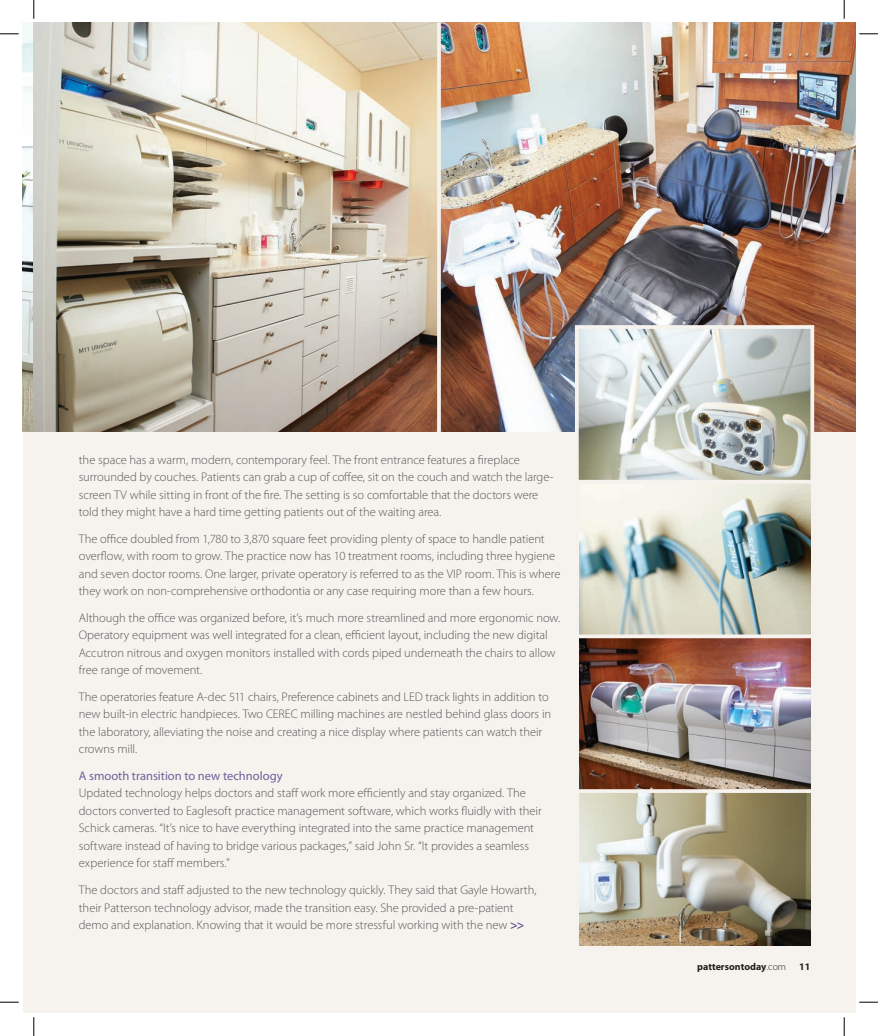
<style>
.page{position:relative;width:878px;height:1036px;background:#fff}
.page>*{position:absolute;margin:0;border:0;box-sizing:border-box;transform-origin:0 0}
.t1{font:300 12.5px/17.5px "Myriad Pro";letter-spacing:-.005em;color:#57585a}
.t2{font:12.5px "Myriad Pro";color:#68649d}
.t3{font:700 10px "Myriad Pro";color:#231f20}
.s1{font-weight:600;color:#4c4c8c}
.s2{font-weight:300}
</style>
<div class="page">
<div style="left:23px;top:23px;width:832px;height:990px;background:#f6f2ed"></div>
<img style="left:23px;top:23px;width:832px;height:408px">
<svg style="left:437px;top:23px;width:4px;height:409px"></svg>
<img style="left:579px;top:483px;width:232px;height:462px">
<img style="left:580px;top:330px;width:229px;height:148px">
<div style="left:575px;top:325px;width:239px;height:158px;border:4px solid #f6f2ed"></div>
<svg style="left:579px;top:634px;width:232px;height:4px"></svg>
<svg style="left:579px;top:788px;width:232px;height:4px"></svg>
<svg style="left:0;top:33px;width:19px;height:2px"></svg>
<svg style="left:859px;top:33px;width:19px;height:2px"></svg>
<svg style="left:0;top:1001px;width:19px;height:1px"></svg>
<svg style="left:859px;top:1001px;width:19px;height:1px"></svg>
<svg style="left:33px;top:0;width:2px;height:19px"></svg>
<svg style="left:33px;top:1017px;width:2px;height:18px"></svg>
<svg style="left:843px;top:0;width:2px;height:19px"></svg>
<svg style="left:843px;top:1017px;width:2px;height:18px"></svg>
<p class="t1" style="left:79px;top:450px;width:476px">the space has a warm, modern, contemporary feel. The front entrance features a fireplace surrounded by couches. Patients can grab a cup of coffee, sit on the couch and watch the large&shy;screen TV while sitting in front of the fire. The setting is so comfortable that the doctors were told they might have a hard time getting patients out of the waiting area.</p>
<p class="t1" style="left:79px;top:529px;width:483px">The office doubled from 1,780 to 3,870 square feet providing plenty of space to handle patient overflow, with room to grow. The practice now has 10 treatment rooms, including three hygiene and seven doctor rooms. One larger, private operatory is referred to as the VIP room. This is where they work on non-comprehensive orthodontia or any case requiring more than a few hours.</p>
<p class="t1" style="left:79px;top:608px;width:483px">Although the office was organized before, it’s much more streamlined and more ergonomic now.<br>Operatory equipment was well integrated for a clean, efficient layout, including the new digital Accutron nitrous and oxygen monitors installed with cords piped underneath the chairs to allow free range of movement.</p>
<p class="t1" style="left:79px;top:687px;width:474px">The operatories feature A-dec 511 chairs, Preference cabinets and LED track lights in addition to new built-in electric handpieces. Two CEREC milling machines are nestled behind glass doors in the laboratory, alleviating the noise and creating a nice display where patients can watch their crowns mill.</p>
<p class="t2" style="left:79px;top:768px;width:205px">A smooth transition to new technology</p>
<p class="t1" style="left:79px;top:784px;width:464px">Updated technology helps doctors and staff work more efficiently and stay organized. The doctors converted to Eaglesoft practice management software, which works fluidly with their Schick cameras. “It’s nice to have everything integrated into the same practice management software instead of having to bridge various packages,” said John Sr. “It provides a seamless experience for staff members.”</p>
<p class="t1" style="left:79px;top:880px;width:459px">The doctors and staff adjusted to the new technology quickly. They said that Gayle Howarth, their Patterson technology advisor, made the transition easy. She provided a pre-patient demo and explanation. Knowing that it would be more stressful working with the new <span class="s1">&gt;&gt;</span></p>
<p class="t3" style="left:697px;top:961px;width:90px">pattersontoday<span class="s2">.com</span></p>
<p class="t3" style="left:799px;top:961px;width:13px">11</p>
</div>
